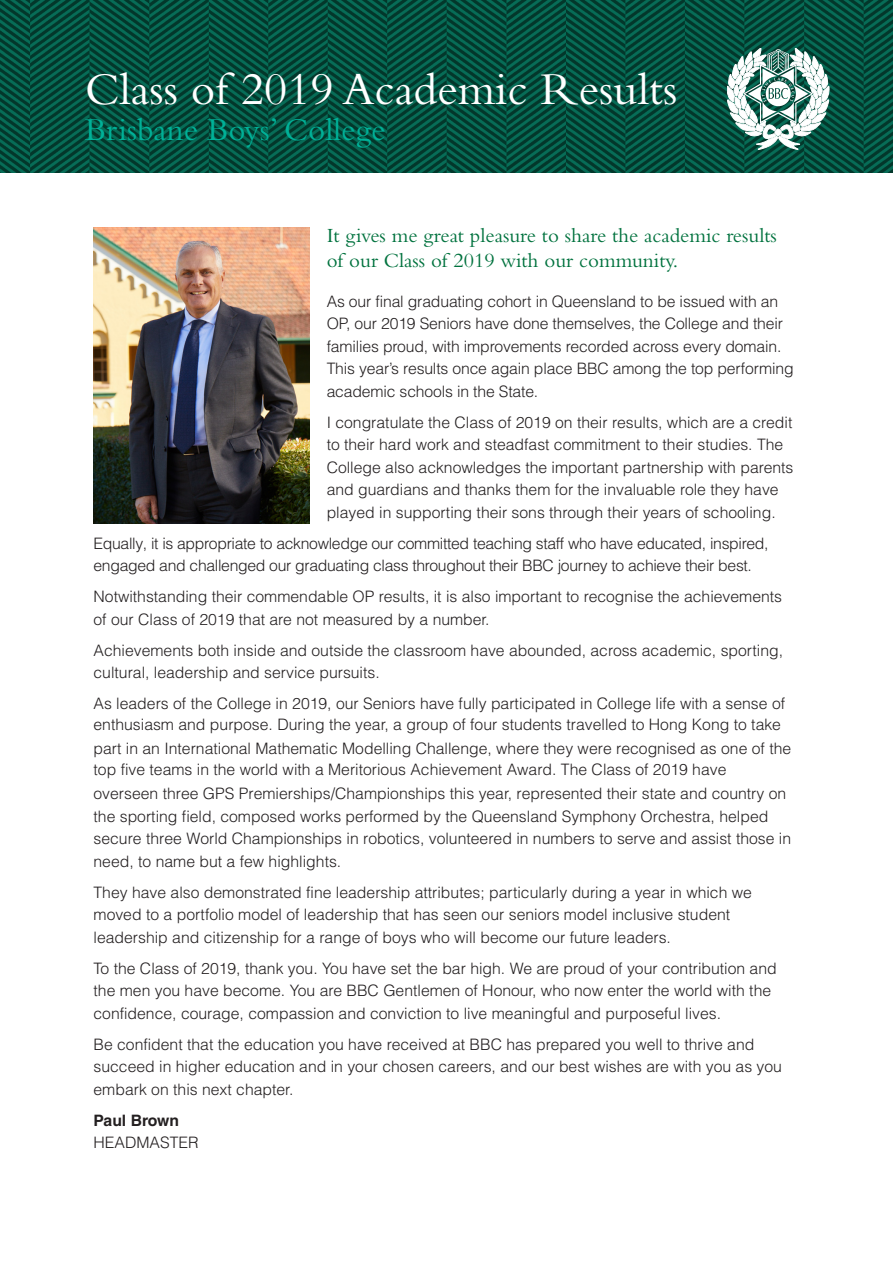
<style>
.page{position:relative;width:893px;height:1263px;background:#fff}
.page>*{position:absolute;margin:0;border:0;box-sizing:border-box;transform-origin:0 0}
.t1{font:47.25px "Bembo Std";color:#fff}
.t2{font:33px "Bembo Std";color:#00b198}
.t3{font:21px/25.5px "Bembo Std";color:#00723e}
.t4{font:300 15.75px/22.5px "Helvetica LT Pro";color:#231f20}
.t5{font:300 15.75px/22.5px "Helvetica LT Pro";letter-spacing:-.02em;color:#231f20}
.s1{font-weight:700}
</style>
<div class="page">
<img style="left:94px;top:227px;width:216px;height:296px">
<img style="left:0;top:0;width:893px;height:173px">
<svg style="left:727px;top:48px;width:102px;height:101px"></svg>
<p class="t1" style="left:85px;top:62px;width:594px">Class of 2019 Academic Results</p>
<p class="t2" style="left:85px;top:110px;width:302px">Brisbane Boys’ College</p>
<p class="t3" style="left:327px;top:222px;width:452px">It gives me great pleasure to share the academic results of our Class of 2019 with our community.</p>
<p class="t4" style="left:327px;top:290px;width:468px">As our final graduating cohort in Queensland to be issued with an OP, our 2019 Seniors have done themselves, the College and their families proud, with improvements recorded across every domain.<br>This year’s results once again place BBC among the top performing academic schools in the State.</p>
<p class="t4" style="left:327px;top:411px;width:468px">I congratulate the Class of 2019 on their results, which are a credit to their hard work and steadfast commitment to their studies. The College also acknowledges the important partnership with parents and guardians and thanks them for the invaluable role they have played in supporting their sons through their years of schooling.</p>
<p class="t5" style="left:94px;top:532px;width:676px">Equally, it is appropriate to acknowledge our committed teaching staff who have educated, inspired, engaged and challenged our graduating class throughout their BBC journey to achieve their best.</p>
<p class="t4" style="left:94px;top:585px;width:690px">Notwithstanding their commendable OP results, it is also important to recognise the achievements of our Class of 2019 that are not measured by a number.</p>
<p class="t4" style="left:94px;top:639px;width:691px">Achievements both inside and outside the classroom have abounded, across academic, sporting, cultural, leadership and service pursuits.</p>
<p class="t4" style="left:94px;top:693px;width:693px;line-height:21.3px">As leaders of the College in 2019, our Seniors have fully participated in College life with a sense of enthusiasm and purpose. During the year, a group of four students travelled to Hong Kong to take</p>
<p class="t4" style="left:94px;top:738px;width:699px;line-height:21.3px">part in an International Mathematic Modelling Challenge, where they were recognised as one of the top five teams in the world with a Meritorious Achievement Award. The Class of 2019 have</p>
<p class="t4" style="left:94px;top:782px;width:699px">overseen three GPS Premierships/Championships this year, represented their state and country on the sporting field, composed works performed by the Queensland Symphony Orchestra, helped secure three World Championships in robotics, volunteered in numbers to serve and assist those in need, to name but a few highlights.</p>
<p class="t4" style="left:94px;top:881px;width:660px">They have also demonstrated fine leadership attributes; particularly during a year in which we moved to a portfolio model of leadership that has seen our seniors model inclusive student leadership and citizenship for a range of boys who will become our future leaders.</p>
<p class="t4" style="left:94px;top:957px;width:685px">To the Class of 2019, thank you. You have set the bar high. We are proud of your contribution and the men you have become. You are BBC Gentlemen of Honour, who now enter the world with the confidence, courage, compassion and conviction to live meaningful and purposeful lives.</p>
<p class="t4" style="left:94px;top:1033px;width:690px">Be confident that the education you have received at BBC has prepared you well to thrive and succeed in higher education and in your chosen careers, and our best wishes are with you as you embark on this next chapter.</p>
<p class="t4" style="left:94px;top:1108px;width:107px"><span class="s1">Paul Brown<br></span>HEADMASTER</p>
</div>
